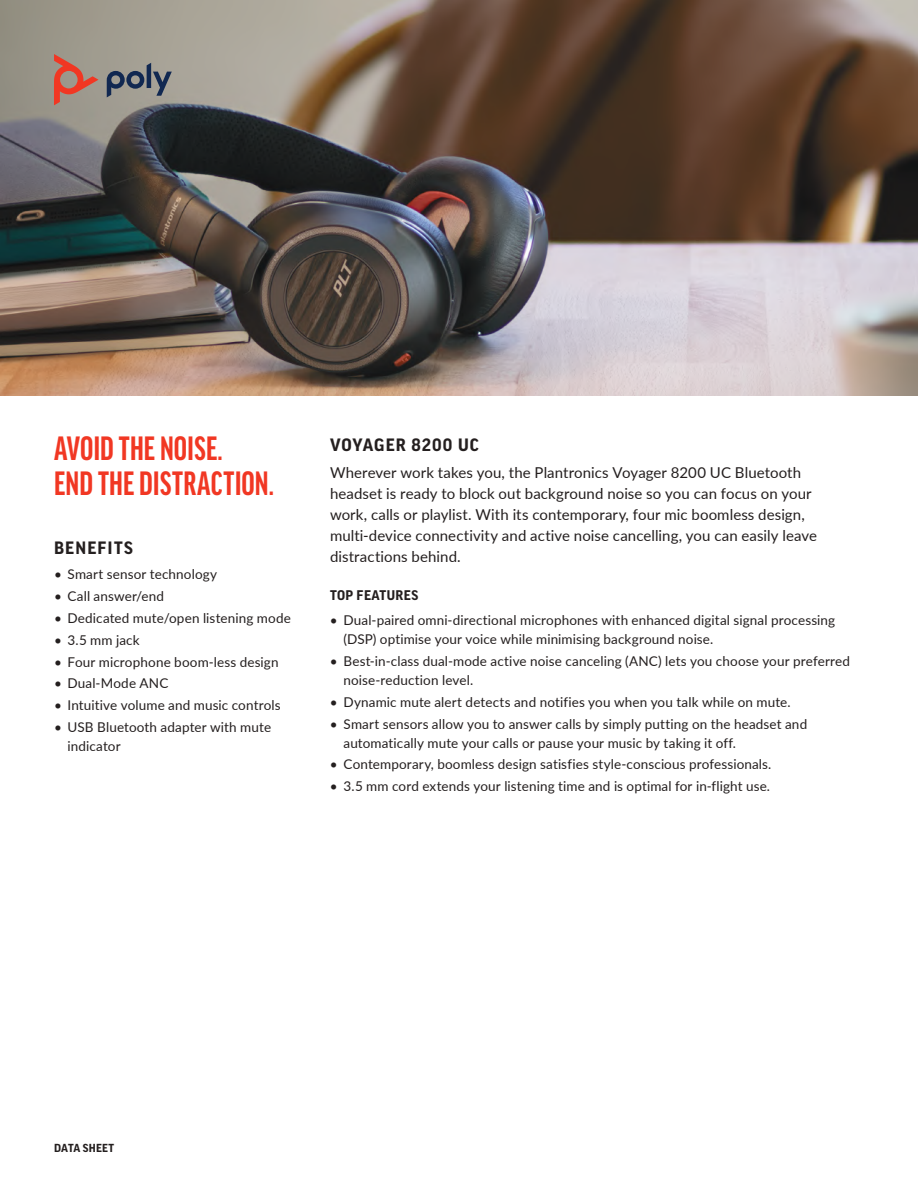
<style>
.page{position:relative;width:918px;height:1188px;background:#fff}
.page>*{position:absolute;margin:0;border:0;box-sizing:border-box;transform-origin:0 0}
.t1{font:700 extra-condensed 36px/34.5px "Good Headline Pro";letter-spacing:.005em;color:#f13723}
.t2{font:700 17.25px "Good Pro";letter-spacing:.06em;color:#241f1f}
.t3{font:15px/21px "Lato";letter-spacing:.005em;color:#241f1f}
.t4{font:13.5px/18.9px "Lato";letter-spacing:.01em;color:#241f1f}
.t5{font:700 13.5px "Good Pro";letter-spacing:.03em;color:#241f1f}
.t6{font:700 11.25px "Good Pro";letter-spacing:.02em;color:#241f1f}
</style>
<div class="page">
<img style="left:0;top:0;width:918px;height:396px">
<svg style="left:107px;top:63px;width:65px;height:34px;background:#75797e"></svg>
<svg style="left:54px;top:54px;width:44px;height:51px;background:#b7796b"></svg>
<h1 class="t1" style="left:54px;top:431px;width:222px">AVOID THE NOISE.<br>END THE DISTRACTION.</h1>
<p class="t2" style="left:54px;top:538px;width:80px">BENEFITS</p>
<p class="t4" style="left:54px;top:564px;width:165px">• Smart sensor technology</p>
<p class="t4" style="left:54px;top:586px;width:112px">• Call answer/end</p>
<p class="t4" style="left:54px;top:608px;width:238px">• Dedicated mute/open listening mode</p>
<p class="t4" style="left:54px;top:630px;width:87px">• 3.5 mm jack</p>
<p class="t4" style="left:54px;top:652px;width:226px">• Four microphone boom-less design</p>
<p class="t4" style="left:54px;top:674px;width:116px">• Dual-Mode ANC</p>
<p class="t4" style="left:54px;top:695px;width:228px">• Intuitive volume and music controls</p>
<p class="t4" style="left:68px;top:717px;width:205px;text-indent:-14px">• USB Bluetooth adapter with mute indicator</p>
<p class="t2" style="left:330px;top:435px;width:150px">VOYAGER 8200 UC</p>
<p class="t3" style="left:330px;top:461px;width:488px">Wherever work takes you, the Plantronics Voyager 8200 UC Bluetooth headset is ready to block out background noise so you can focus on your work, calls or playlist. With its contemporary, four mic boomless design, multi-device connectivity and active noise cancelling, you can easily leave distractions behind.</p>
<p class="t5" style="left:330px;top:588px;width:90px">TOP FEATURES</p>
<p class="t4" style="left:343px;top:610px;width:493px;text-indent:-14px">• Dual-paired omni-directional microphones with enhanced digital signal processing (DSP) optimise your voice while minimising background noise.</p>
<p class="t4" style="left:343px;top:651px;width:508px;text-indent:-14px">• Best-in-class dual-mode active noise canceling (ANC) lets you choose your preferred noise-reduction level.</p>
<p class="t4" style="left:330px;top:692px;width:462px">• Dynamic mute alert detects and notifies you when you talk while on mute.</p>
<p class="t4" style="left:343px;top:714px;width:465px;text-indent:-14px">• Smart sensors allow you to answer calls by simply putting on the headset and automatically mute your calls or pause your music by taking it off.</p>
<p class="t4" style="left:330px;top:755px;width:443px">• Contemporary, boomless design satisfies style-conscious professionals.</p>
<p class="t4" style="left:330px;top:776px;width:442px">• 3.5 mm cord extends your listening time and is optimal for in-flight use.</p>
<p class="t6" style="left:54px;top:1142px;width:62px">DATA SHEET</p>
</div>
